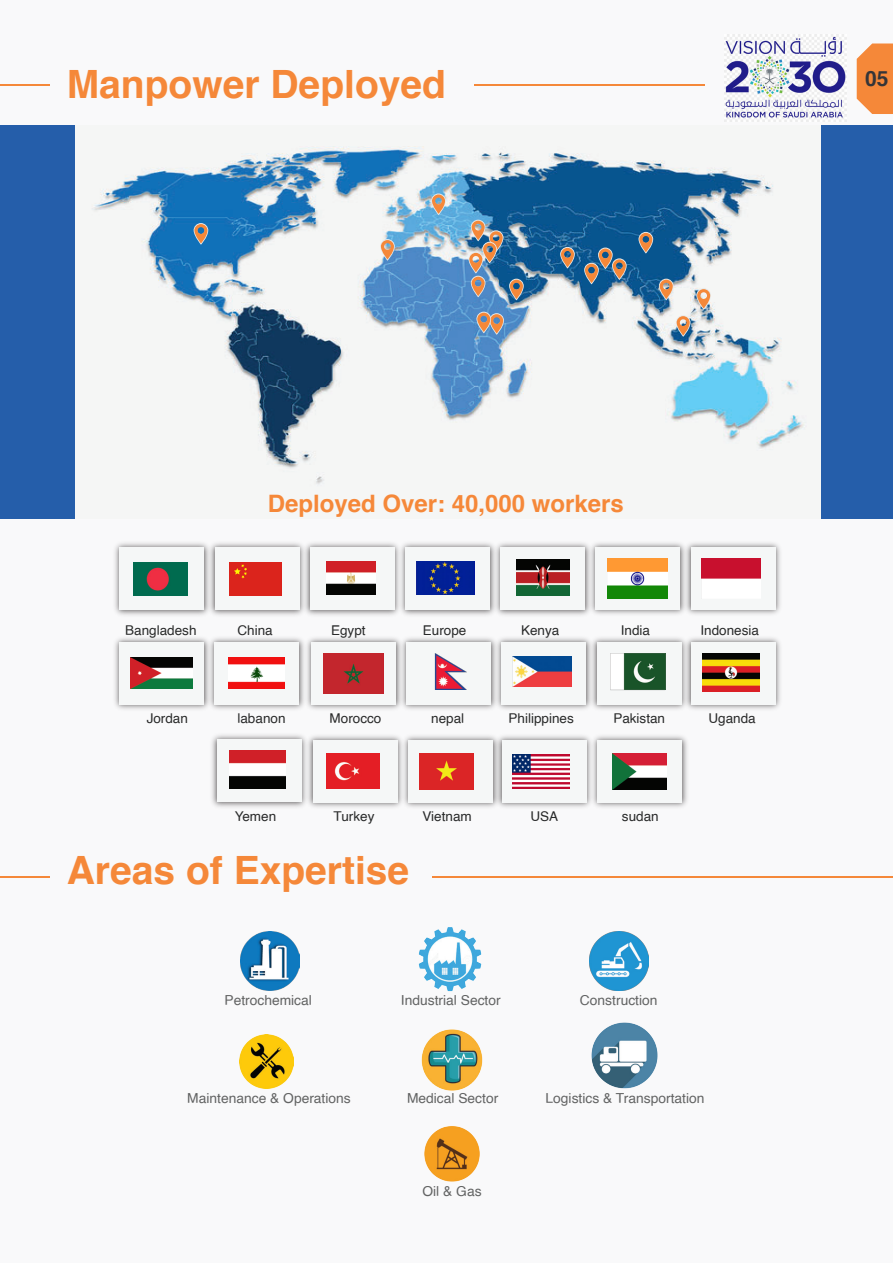
<style>
.page{position:relative;width:893px;height:1263px;background:#fff}
.page>*{position:absolute;margin:0;border:0;box-sizing:border-box;transform-origin:0 0}
.t1{font:700 39px "Helvetica";color:#f58839}
.t2{font:700 24px "Helvetica";color:#f58839}
.t3{font:700 21px "Helvetica";color:#353538}
.t4{font:13.8px "Helvetica";color:#626363}
.t5{font:13.5px "Helvetica";color:#282929}
</style>
<div class="page">
<hr style="left:475px;top:84px;width:230px;height:2px;background:#f58839">
<hr style="left:1px;top:84px;width:49px;height:2px;background:#f58839">
<svg style="left:857px;top:44px;width:36px;height:70px;background:#f5914a"></svg>
<img style="left:724px;top:34px;width:122px;height:87px">
<div style="left:1px;top:125px;width:74px;height:394px;background:#255eaa"></div>
<div style="left:821px;top:125px;width:72px;height:394px;background:#255eaa"></div>
<img style="left:91px;top:146px;width:716px;height:341px">
<svg style="left:380px;top:239px;width:15px;height:22px"></svg>
<svg style="left:193px;top:223px;width:16px;height:22px"></svg>
<svg style="left:476px;top:312px;width:28px;height:23px"></svg>
<svg style="left:560px;top:247px;width:15px;height:22px"></svg>
<img style="left:468px;top:220px;width:56px;height:80px">
<svg style="left:431px;top:193px;width:15px;height:22px"></svg>
<svg style="left:638px;top:232px;width:15px;height:22px"></svg>
<svg style="left:584px;top:248px;width:43px;height:36px;background:#5e7282"></svg>
<svg style="left:658px;top:279px;width:53px;height:58px"></svg>
<img style="left:113px;top:541px;width:93px;height:76px">
<div style="left:119px;top:548px;width:85px;height:62px;background:#f5f7f7"></div>
<img style="left:206px;top:541px;width:95px;height:76px">
<div style="left:215px;top:548px;width:84px;height:62px;background:#f5f7f7"></div>
<img style="left:301px;top:541px;width:95px;height:76px">
<div style="left:310px;top:548px;width:85px;height:62px;background:#f5f7f7"></div>
<img style="left:396px;top:541px;width:95px;height:76px">
<div style="left:405px;top:548px;width:85px;height:62px;background:#f5f7f7"></div>
<img style="left:491px;top:541px;width:95px;height:76px">
<div style="left:500px;top:548px;width:85px;height:62px;background:#f5f7f7"></div>
<img style="left:586px;top:541px;width:96px;height:75px">
<div style="left:595px;top:547px;width:85px;height:62px;background:#f5f7f7"></div>
<img style="left:682px;top:541px;width:100px;height:75px">
<div style="left:691px;top:547px;width:84px;height:62px;background:#f5f7f7"></div>
<img style="left:113px;top:636px;width:93px;height:75px">
<div style="left:119px;top:643px;width:85px;height:62px;background:#f5f7f7"></div>
<img style="left:206px;top:636px;width:96px;height:75px">
<div style="left:215px;top:643px;width:84px;height:62px;background:#f5f7f7"></div>
<img style="left:302px;top:636px;width:95px;height:75px">
<div style="left:311px;top:643px;width:85px;height:62px;background:#f5f7f7"></div>
<img style="left:397px;top:636px;width:96px;height:75px">
<div style="left:406px;top:642px;width:85px;height:62px;background:#f5f7f7"></div>
<img style="left:493px;top:636px;width:95px;height:75px">
<div style="left:502px;top:642px;width:84px;height:62px;background:#f5f7f7"></div>
<img style="left:588px;top:636px;width:94px;height:75px">
<div style="left:597px;top:642px;width:85px;height:62px;background:#f5f7f7"></div>
<img style="left:682px;top:636px;width:100px;height:75px">
<div style="left:691px;top:642px;width:84px;height:62px;background:#f5f7f7"></div>
<img style="left:210px;top:733px;width:94px;height:76px">
<div style="left:217px;top:740px;width:85px;height:62px;background:#f5f7f7"></div>
<img style="left:304px;top:734px;width:95px;height:75px">
<div style="left:313px;top:740px;width:85px;height:62px;background:#f5f7f7"></div>
<img style="left:399px;top:734px;width:94px;height:75px">
<div style="left:408px;top:740px;width:85px;height:62px;background:#f5f7f7"></div>
<img style="left:493px;top:734px;width:95px;height:75px">
<div style="left:502px;top:740px;width:85px;height:62px;background:#f5f7f7"></div>
<img style="left:588px;top:734px;width:101px;height:75px">
<div style="left:597px;top:740px;width:85px;height:62px;background:#f5f7f7"></div>
<img style="left:133px;top:562px;width:55px;height:33px">
<div style="left:229px;top:562px;width:52px;height:33px;background:#db241c"></div>
<img style="left:327px;top:561px;width:49px;height:33px">
<img style="left:417px;top:561px;width:58px;height:33px">
<img style="left:607px;top:558px;width:61px;height:40px">
<img style="left:702px;top:559px;width:59px;height:20px">
<img style="left:130px;top:658px;width:63px;height:31px">
<img style="left:516px;top:560px;width:54px;height:35px">
<img style="left:228px;top:658px;width:56px;height:31px">
<div style="left:324px;top:653px;width:60px;height:41px;background:#c3262d"></div>
<img style="left:434px;top:654px;width:33px;height:35px">
<img style="left:513px;top:657px;width:59px;height:29px">
<img style="left:612px;top:753px;width:54px;height:36px">
<img style="left:327px;top:754px;width:53px;height:35px">
<img style="left:703px;top:654px;width:57px;height:37px">
<img style="left:513px;top:754px;width:57px;height:34px">
<img style="left:419px;top:753px;width:54px;height:36px">
<img style="left:229px;top:751px;width:57px;height:38px">
<img style="left:611px;top:654px;width:54px;height:36px">
<hr style="left:610px;top:653px;width:1px;height:37px;background:#767575">
<hr style="left:610px;top:653px;width:55px;height:1px;background:#767575">
<hr style="left:665px;top:653px;width:1px;height:37px;background:#767575">
<hr style="left:610px;top:690px;width:55px;height:1px;background:#767575">
<hr style="left:432px;top:876px;width:461px;height:2px;background:#f58839">
<hr style="left:1px;top:876px;width:49px;height:2px;background:#f58839">
<img style="left:590px;top:931px;width:59px;height:60px">
<img style="left:240px;top:931px;width:60px;height:60px">
<img style="left:418px;top:927px;width:64px;height:65px">
<img style="left:591px;top:1022px;width:67px;height:67px">
<img style="left:239px;top:1035px;width:54px;height:54px">
<img style="left:424px;top:1126px;width:56px;height:56px">
<img style="left:421px;top:1029px;width:62px;height:62px">
<h1 class="t1" style="left:67px;top:52px;width:381px">Manpower Deployed</h1>
<h3 class="t3" style="left:865px;top:61px;width:25px">05</h3>
<h2 class="t2" style="left:268px;top:484px;width:358px">Deployed Over: 40,000 workers</h2>
<p class="t5" style="left:125px;top:620px;width:73px">Bangladesh</p>
<p class="t5" style="left:237px;top:620px;width:37px">China</p>
<p class="t5" style="left:331px;top:620px;width:36px">Egypt</p>
<p class="t5" style="left:423px;top:620px;width:45px">Europe</p>
<p class="t5" style="left:521px;top:620px;width:40px">Kenya</p>
<p class="t5" style="left:621px;top:620px;width:31px">India</p>
<p class="t5" style="left:700px;top:620px;width:60px">Indonesia</p>
<p class="t5" style="left:147px;top:708px;width:43px">Jordan</p>
<p class="t5" style="left:237px;top:708px;width:50px">labanon</p>
<p class="t5" style="left:330px;top:708px;width:53px">Morocco</p>
<p class="t5" style="left:431px;top:708px;width:35px">nepal</p>
<p class="t5" style="left:508px;top:708px;width:67px">Philippines</p>
<p class="t5" style="left:613px;top:708px;width:53px">Pakistan</p>
<p class="t5" style="left:708px;top:708px;width:49px">Uganda</p>
<p class="t5" style="left:235px;top:805px;width:43px">Yemen</p>
<p class="t5" style="left:334px;top:805px;width:42px">Turkey</p>
<p class="t5" style="left:422px;top:805px;width:51px">Vietnam</p>
<p class="t5" style="left:531px;top:805px;width:29px">USA</p>
<p class="t5" style="left:622px;top:805px;width:38px">sudan</p>
<h1 class="t1" style="left:67px;top:839px;width:344px">Areas of Expertise</h1>
<p class="t4" style="left:224px;top:990px;width:89px">Petrochemical</p>
<p class="t4" style="left:580px;top:989px;width:79px">Construction</p>
<p class="t4" style="left:401px;top:990px;width:101px">Industrial Sector</p>
<p class="t4" style="left:187px;top:1088px;width:165px">Maintenance &amp; Operations</p>
<p class="t4" style="left:407px;top:1088px;width:93px">Medical Sector</p>
<p class="t4" style="left:422px;top:1180px;width:61px">Oil &amp; Gas</p>
<p class="t4" style="left:546px;top:1088px;width:160px">Logistics &amp; Transportation</p>
</div>
